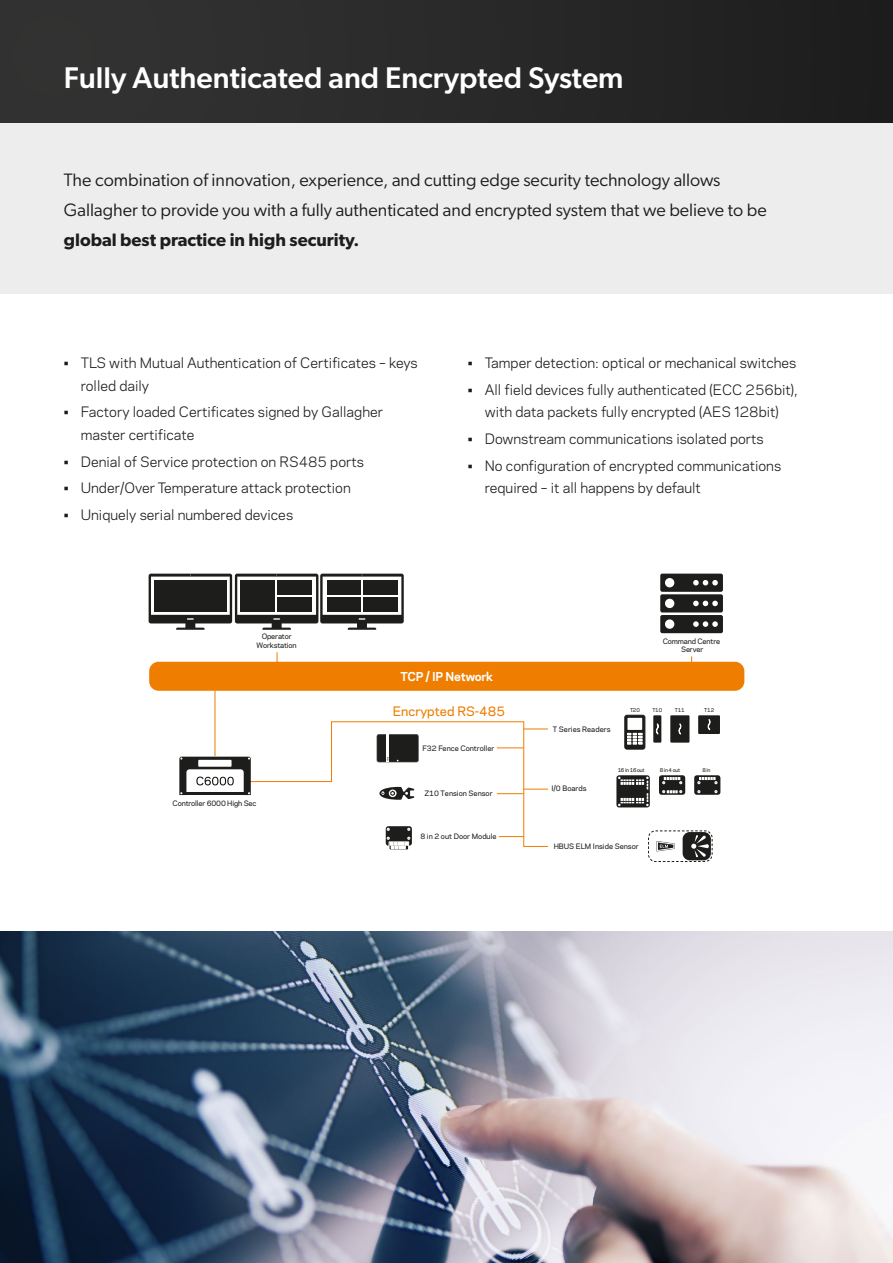
<style>
.page{position:relative;width:893px;height:1263px;background:#fff}
.page>*{position:absolute;margin:0;border:0;box-sizing:border-box;transform-origin:0 0}
.Top_Section_Header{font:500 30px "Gibson";color:#fff}
.PAGE_Leading_Paragraph{font:18px/30px "Gibson";color:#1d1d1b}
.t1{font:13.5px/22.5px "Galaxie Polaris";color:#1d1d1b}
.t2{font:500 12.3px "Galaxie Polaris";color:#ef7d00}
.t3{font:700 11.55px "Galaxie Polaris";letter-spacing:-.02em;color:#fff}
.t4{font:500 7.05px "Galaxie Polaris";color:#1d1d1b}
.t5{font:500 7.05px/8.4px "Galaxie Polaris";letter-spacing:-.02em;color:#1d1d1b;text-align:center}
.t6{font:500 4.95px "Galaxie Polaris";letter-spacing:-.05em;color:#1d1d1b}
.s1{font-weight:600}
</style>
<div class="page">
<div style="left:0;top:0;width:893px;height:123px;background:linear-gradient(to right,#353434,#1d1d1d)"></div>
<div style="left:0;top:123px;width:893px;height:170px;background:#eeeded"></div>
<svg style="left:625px;top:715px;width:20px;height:34px"></svg>
<div style="left:627px;top:718px;width:15px;height:12px;background:#fff"></div>
<div style="left:625px;top:715px;width:20px;height:34px;border:1px solid #1d1d1b;border-radius:2px"></div>
<svg style="left:627px;top:733px;width:15px;height:11px"></svg>
<div style="left:149px;top:662px;width:595px;height:29px;background:#ef7d00;border-radius:9px"></div>
<svg style="left:660px;top:574px;width:63px;height:59px"></svg>
<div style="left:653px;top:715px;width:8px;height:28px;background:#1d1d1b"></div>
<svg style="left:656px;top:723px;width:3px;height:12px"></svg>
<div style="left:670px;top:715px;width:19px;height:28px;background:#1d1d1b"></div>
<svg style="left:679px;top:723px;width:2px;height:12px"></svg>
<div style="left:698px;top:715px;width:22px;height:19px;background:#1d1d1b"></div>
<svg style="left:708px;top:719px;width:2px;height:11px"></svg>
<svg style="left:616px;top:775px;width:34px;height:32px"></svg>
<svg style="left:618px;top:777px;width:30px;height:29px"></svg>
<div style="left:694px;top:775px;width:26px;height:20px;background:#1d1d1b;border-radius:3px"></div>
<svg style="left:698px;top:777px;width:19px;height:7px"></svg>
<div style="left:659px;top:775px;width:26px;height:20px;background:#1d1d1b;border-radius:3px"></div>
<svg style="left:663px;top:790px;width:19px;height:3px"></svg>
<svg style="left:663px;top:777px;width:19px;height:7px"></svg>
<svg style="left:657px;top:841px;width:18px;height:10px"></svg>
<div style="left:648px;top:830px;width:64px;height:32px;border:1px dashed #1d1d1b;border-radius:7px"></div>
<div style="left:683px;top:832px;width:28px;height:28px;background:#1d1d1b;border-radius:7px"></div>
<svg style="left:691px;top:835px;width:18px;height:22px"></svg>
<svg style="left:179px;top:721px;width:369px;height:129px"></svg>
<hr style="left:215px;top:677px;width:1px;height:79px;background:#ef7d00">
<svg style="left:149px;top:574px;width:255px;height:56px"></svg>
<img style="left:0;top:931px;width:893px;height:332px">
<p class="Top_Section_Header" style="left:64px;top:59px;width:561px">Fully Authenticated and Encrypted System</p>
<p class="PAGE_Leading_Paragraph" style="left:64px;top:164px;width:704px">The combination of innovation, experience, and cutting edge security technology allows<br>Gallagher to provide you with a fully authenticated and encrypted system that we believe to be <span class="s1">global best practice in high security.</span></p>
<p class="t1" style="left:81px;top:351px;width:338px;text-indent:-17px">• TLS with Mutual Authentication of Certificates – keys rolled daily</p>
<p class="t1" style="left:81px;top:400px;width:304px;text-indent:-17px">• Factory loaded Certificates signed by Gallagher master certificate</p>
<p class="t1" style="left:64px;top:449px;width:302px">• Denial of Service protection on RS485 ports</p>
<p class="t1" style="left:64px;top:476px;width:289px">• Under/Over Temperature attack protection</p>
<p class="t1" style="left:64px;top:503px;width:231px">• Uniquely serial numbered devices</p>
<p class="t5" style="left:257px;top:632px;width:42px">Operator<br>Workstation</p>
<p class="t1" style="left:468px;top:351px;width:330px">• Tamper detection: optical or mechanical switches</p>
<p class="t1" style="left:468px;top:378px;width:332px;text-align:center">• All field devices fully authenticated (ECC 256bit), with data packets fully encrypted (AES 128bit)</p>
<p class="t1" style="left:468px;top:427px;width:298px">• Downstream communications isolated ports</p>
<p class="t1" style="left:485px;top:454px;width:298px;text-indent:-17px">• No configuration of encrypted communications required – it all happens by default</p>
<p class="t5" style="left:663px;top:637px;width:59px">Command Centre<br>Server</p>
<p class="t5" style="left:173px;top:798px;width:85px">Controller 6000 High Sec</p>
<p class="t3" style="left:400px;top:668px;width:94px">TCP / IP Network</p>
<p class="t2" style="left:393px;top:702px;width:114px">Encrypted RS-485</p>
<p class="t4" style="left:423px;top:743px;width:73px">F32 Fence Controller</p>
<p class="t4" style="left:424px;top:788px;width:70px">Z10 Tension Sensor</p>
<p class="t4" style="left:420px;top:831px;width:78px">8 in 2 out Door Module</p>
<p class="t4" style="left:553px;top:723px;width:59px">T Series Readers</p>
<p class="t6" style="left:630px;top:707px;width:11px">T20</p>
<p class="t6" style="left:652px;top:707px;width:11px">T10</p>
<p class="t6" style="left:675px;top:707px;width:11px">T11</p>
<p class="t6" style="left:704px;top:707px;width:11px">T12</p>
<p class="t4" style="left:551px;top:783px;width:37px">I/0 Boards</p>
<p class="t6" style="left:618px;top:766px;width:28px">16 in 16 out</p>
<p class="t6" style="left:660px;top:766px;width:22px">8 in 4 out</p>
<p class="t6" style="left:702px;top:766px;width:10px">8 in</p>
<p class="t4" style="left:554px;top:841px;width:87px">HBUS ELM Inside Sensor</p>
</div>
